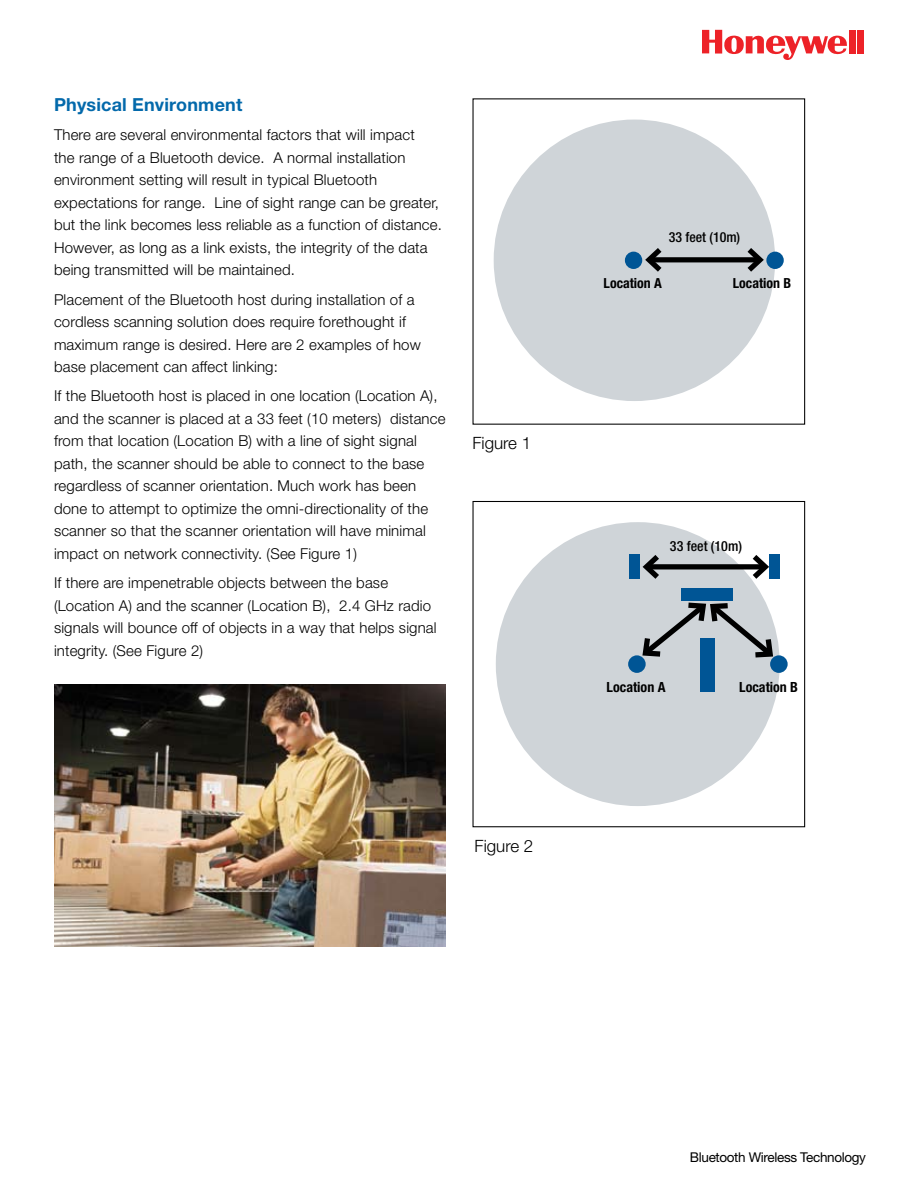
<style>
.page{position:relative;width:918px;height:1188px;background:#fff}
.page>*{position:absolute;margin:0;border:0;box-sizing:border-box;transform-origin:0 0}
.t1{font:700 18px "Helvetica Neue LT Std";letter-spacing:.01em;color:#0369ab}
.t2{font:300 16.95px "Helvetica Neue LT Std";color:#000}
.t3{font:300 15px/22.5px "Helvetica Neue LT Std";letter-spacing:.01em;color:#000}
.t4{font:700 condensed 13.95px "Helvetica Neue LT Std";color:#000}
.t5{font:500 condensed 13.95px "Helvetica Neue LT Std";color:#000}
.t6{font:13.5px "Helvetica Neue LT Std";letter-spacing:-.025em;color:#000}
</style>
<div class="page">
<svg style="left:702px;top:30px;width:145px;height:30px"></svg>
<div style="left:849px;top:30px;width:6px;height:23px;background:#ed2228"></div>
<div style="left:857px;top:30px;width:7px;height:23px;background:#ed2228"></div>
<img style="left:54px;top:685px;width:391px;height:261px">
<div style="left:494px;top:120px;width:281px;height:281px;background:#cfd4d8;border-radius:50%"></div>
<div style="left:625px;top:252px;width:17px;height:17px;background:#005595;border-radius:50%"></div>
<div style="left:766px;top:252px;width:18px;height:17px;background:#005595;border-radius:50%"></div>
<div style="left:649px;top:257px;width:111px;height:5px;background:#000"></div>
<svg style="left:641px;top:248px;width:26px;height:24px"></svg>
<svg style="left:742px;top:248px;width:26px;height:24px"></svg>
<div style="left:496px;top:522px;width:284px;height:284px;background:#cfd4d8;border-radius:50%"></div>
<div style="left:628px;top:655px;width:18px;height:18px;background:#005595;border-radius:50%"></div>
<div style="left:770px;top:655px;width:18px;height:18px;background:#005595;border-radius:50%"></div>
<div style="left:700px;top:638px;width:15px;height:53px;background:#005595"></div>
<div style="left:681px;top:588px;width:51px;height:13px;background:#005595"></div>
<svg style="left:638px;top:599px;width:140px;height:62px"></svg>
<div style="left:646px;top:564px;width:119px;height:5px;background:#000"></div>
<svg style="left:639px;top:554px;width:26px;height:25px"></svg>
<svg style="left:747px;top:554px;width:26px;height:30px"></svg>
<div style="left:629px;top:555px;width:11px;height:24px;background:#005595"></div>
<div style="left:769px;top:555px;width:11px;height:24px;background:#005595"></div>
<div style="left:472px;top:501px;width:333px;height:326px;border:1px solid #000"></div>
<p class="t1" style="left:54px;top:94px;width:190px">Physical Environment</p>
<p class="t3" style="left:54px;top:124px;width:389px">There are several environmental factors that will impact<br>the range of a Bluetooth device. A normal installation environment setting will result in typical Bluetooth expectations for range. Line of sight range can be greater, but the link becomes less reliable as a function of distance.<br>However, as long as a link exists, the integrity of the data being transmitted will be maintained.</p>
<p class="t3" style="left:54px;top:288px;width:368px">Placement of the Bluetooth host during installation of a cordless scanning solution does require forethought if maximum range is desired. Here are 2 examples of how base placement can affect linking:</p>
<p class="t3" style="left:54px;top:385px;width:393px">If the Bluetooth host is placed in one location (Location A), and the scanner is placed at a 33 feet (10 meters) distance from that location (Location B) with a line of sight signal path, the scanner should be able to connect to the base regardless of scanner orientation. Much work has been done to attempt to optimize the omni-directionality of the scanner so that the scanner orientation will have minimal impact on network connectivity. (See Figure 1)</p>
<p class="t3" style="left:54px;top:571px;width:384px">If there are impenetrable objects between the base (Location A) and the scanner (Location B), 2.4 GHz radio signals will bounce off of objects in a way that helps signal integrity. (See Figure 2)</p>
<p class="t2" style="left:472px;top:433px;width:60px">Figure 1</p>
<p class="t2" style="left:475px;top:835px;width:60px">Figure 2</p>
<p class="t5" style="left:669px;top:229px;width:73px">33 feet (10m)</p>
<p class="t4" style="left:604px;top:275px;width:60px">Location A</p>
<p class="t4" style="left:733px;top:274px;width:60px">Location B</p>
<p class="t5" style="left:670px;top:538px;width:74px">33 feet (10m)</p>
<p class="t4" style="left:607px;top:679px;width:60px">Location A</p>
<p class="t4" style="left:739px;top:678px;width:60px">Location B</p>
<p class="t6" style="left:690px;top:1149px;width:178px">Bluetooth Wireless Technology</p>
</div>
